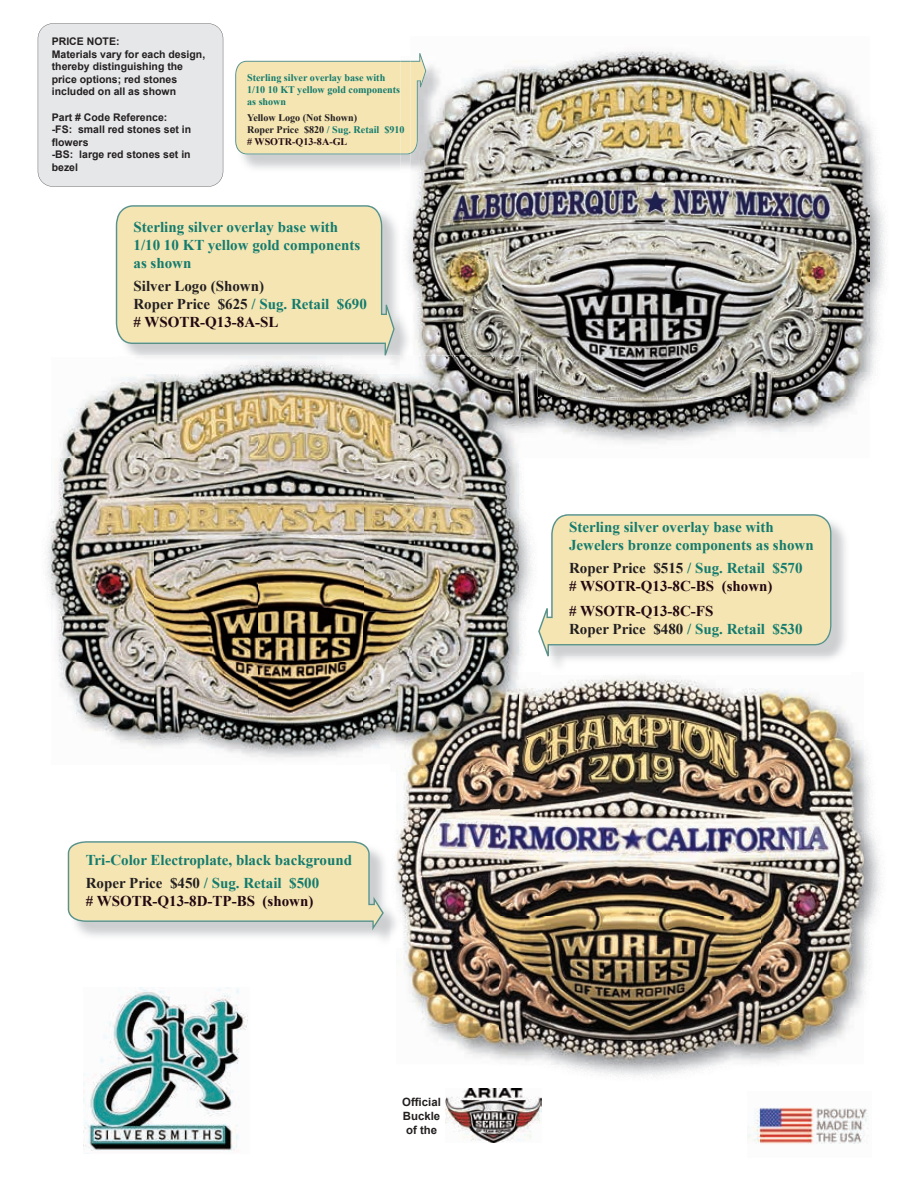
<style>
.page{position:relative;width:918px;height:1188px;background:#fff}
.page>*{position:absolute;margin:0;border:0;box-sizing:border-box;transform-origin:0 0}
.t1{font:700 15px/18px "Times New Roman";color:#137b6d}
.t2{font:700 15px/18px "Times New Roman";color:#230711}
.t3{font:700 15px/18px "Times New Roman";color:#231f20}
.t4{font:700 11.4px/14.2px "Arial";color:#231f1f;text-align:justify}
.t5{font:700 10.5px/12.6px "Arial";color:#231f20}
.t6{font:700 10.2px/12.1px "Times New Roman";color:#231f20}
.t7{font:700 10.2px/12.1px "Times New Roman";color:#137b6d}
.s1{color:#137b6d}
.s2{color:#230711}
.s3{color:#231f20}
</style>
<div class="page">
<img style="left:551px;top:751px;width:331px;height:326px">
<img style="left:500px;top:676px;width:364px;height:388px">
<img style="left:396px;top:772px;width:104px;height:288px">
<img style="left:869px;top:126px;width:16px;height:253px">
<img style="left:538px;top:398px;width:320px;height:45px">
<img style="left:413px;top:51px;width:252px;height:246px">
<img style="left:665px;top:52px;width:204px;height:346px">
<img style="left:415px;top:297px;width:251px;height:101px">
<img style="left:519px;top:473px;width:19px;height:291px">
<img style="left:415px;top:355px;width:123px;height:78px">
<img style="left:396px;top:663px;width:123px;height:109px">
<img style="left:51px;top:374px;width:104px;height:375px">
<img style="left:155px;top:373px;width:208px;height:289px">
<img style="left:363px;top:373px;width:52px;height:238px">
<img style="left:415px;top:458px;width:104px;height:153px">
<img style="left:363px;top:611px;width:156px;height:52px">
<img style="left:155px;top:662px;width:241px;height:96px">
<img style="left:390px;top:672px;width:6px;height:86px">
<img style="left:400px;top:357px;width:10px;height:91px">
<img style="left:410px;top:357px;width:109px;height:101px">
<img style="left:748px;top:1107px;width:120px;height:37px">
<img style="left:83px;top:987px;width:165px;height:167px">
<img style="left:445px;top:1089px;width:97px;height:53px">
<div style="left:38px;top:23px;width:185px;height:164px;background:#e6e7e9"></div>
<img style="left:144px;top:357px;width:256px;height:16px">
<img style="left:410px;top:357px;width:3px;height:16px">
<svg style="left:116px;top:205px;width:297px;height:152px;background:#eae1b9"></svg>
<svg style="left:538px;top:514px;width:294px;height:142px;background:#ede2b7"></svg>
<img style="left:81px;top:844px;width:320px;height:103px">
<svg style="left:68px;top:841px;width:316px;height:90px;background:#eae0b7"></svg>
<img style="left:400px;top:155px;width:10px;height:13px">
<img style="left:410px;top:56px;width:34px;height:117px">
<div style="left:235px;top:60px;width:184px;height:95px;background:#f4e5b3"></div>
<img style="left:400px;top:61px;width:10px;height:93px">
<img style="left:410px;top:53px;width:16px;height:101px">
<p class="t5" style="left:52px;top:35px;width:155px">PRICE NOTE:<br>Materials vary for each design, thereby distinguishing the price options; red stones included on all as shown</p>
<p class="t5" style="left:52px;top:111px;width:141px">Part # Code Reference:<br>-FS: small red stones set in flowers<br>-BS: large red stones set in bezel</p>
<p class="t7" style="left:247px;top:71px;width:155px">Sterling silver overlay base with<br>1/10 10 KT yellow gold components as shown</p>
<p class="t6" style="left:247px;top:111px;width:159px">Yellow Logo (Not Shown)<br>Roper Price $820 <span class="s1">/ Sug. Retail $910 </span><span class="s2"># WSOTR-Q13-8A-GL</span></p>
<p class="t1" style="left:134px;top:218px;width:228px">Sterling silver overlay base with<br>1/10 10 KT yellow gold components as shown</p>
<p class="t3" style="left:134px;top:276px;width:235px">Silver Logo (Shown)<br>Roper Price $625 <span class="s1">/ Sug. Retail $690 </span><span class="s2"># WSOTR-Q13-8A-SL</span></p>
<p class="t1" style="left:86px;top:849px;width:268px;line-height:22.5px">Tri-Color Electroplate, black background<br><span class="s3">Roper Price $450</span> / Sug. Retail $500</p>
<p class="t2" style="left:86px;top:891px;width:229px"># WSOTR-Q13-8D-TP-BS (shown)</p>
<p class="t4" style="left:402px;top:1095px;width:40px">Official Buckle of the</p>
<p class="t1" style="left:569px;top:518px;width:246px">Sterling silver overlay base with<br>Jewelers bronze components as shown</p>
<p class="t2" style="left:569px;top:558px;width:235px"><span class="s3">Roper Price $515</span> <span class="s1">/ Sug. Retail $570 </span># WSOTR-Q13-8C-BS (shown)</p>
<p class="t2" style="left:569px;top:602px;width:235px"># WSOTR-Q13-8C-FS<br><span class="s3">Roper Price $480</span> <span class="s1">/ Sug. Retail $530</span></p>
</div>
